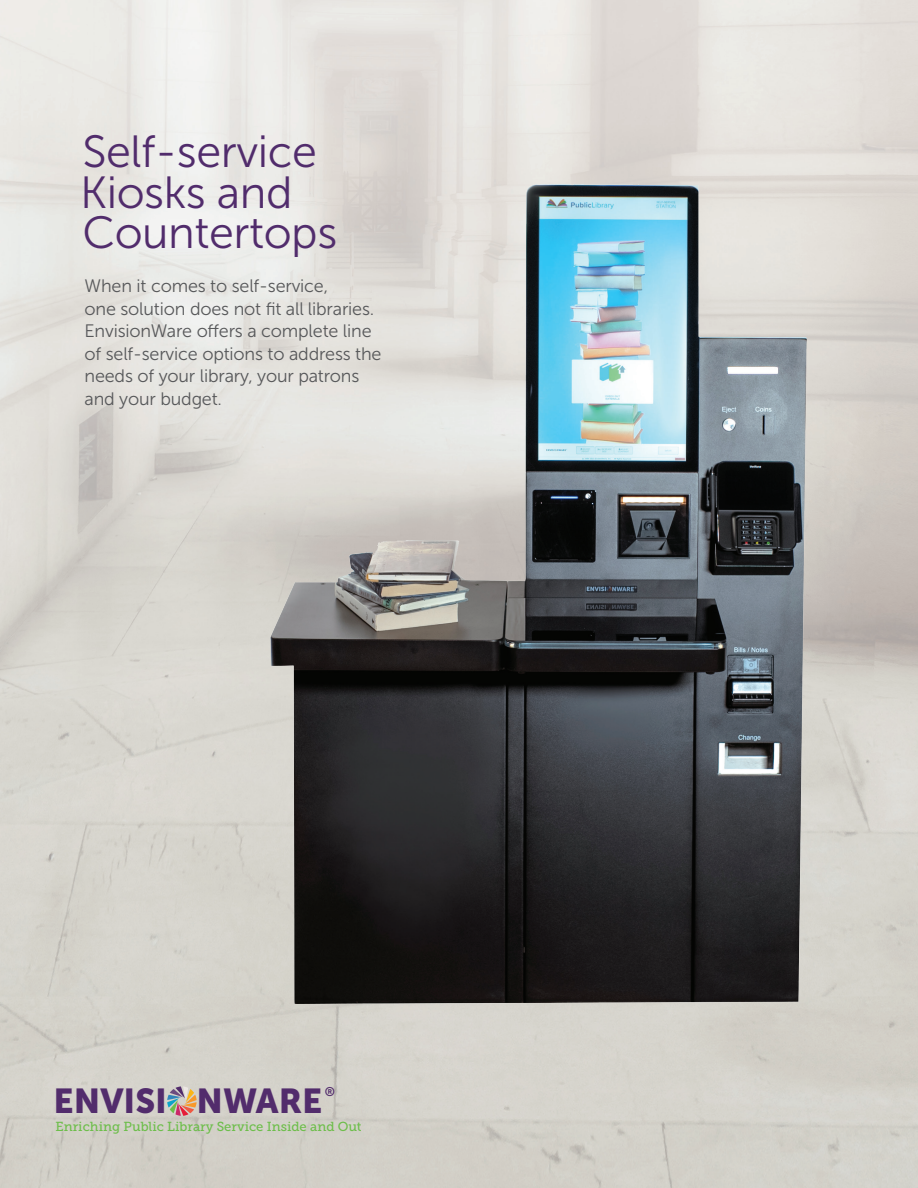
<style>
.page{position:relative;width:918px;height:1188px;background:#fff}
.page>*{position:absolute;margin:0;border:0;box-sizing:border-box;transform-origin:0 0}
.t1{font:45px/40.5px "Museo Sans 300";letter-spacing:-.01em;color:#512c6c}
.t2{font:34.35px "Museo Sans 900";color:#522c6c}
.t3{font:18px/22.5px "Museo Sans 300";letter-spacing:-.01em;color:#57585a}
.t4{font:13.05px "Museo Slab 500";color:#6dbe4b}
.t5{font:12.6px "Museo Sans 700";color:#522c6c}
</style>
<div class="page">
<img style="left:0;top:0;width:918px;height:1188px">
<svg style="left:167px;top:1086px;width:30px;height:30px"></svg>
<img style="left:270px;top:185px;width:536px;height:818px">
<h1 class="t1" style="left:80px;top:132px;width:259px">Self-service<br>Kiosks and<br>Countertops</h1>
<p class="t3" style="left:85px;top:275px;width:299px">When it comes to self-service,<br>one solution does not fit all libraries.<br>EnvisionWare offers a complete line of self-service options to address the needs of your library, your patrons and your budget.</p>
<h2 class="t2" style="left:54px;top:1082px;width:270px">ENVISI NWARE</h2>
<p class="t5" style="left:325px;top:1085px;width:12px">®</p>
<p class="t4" style="left:56px;top:1120px;width:307px">Enriching Public Library Service Inside and Out</p>
</div>
